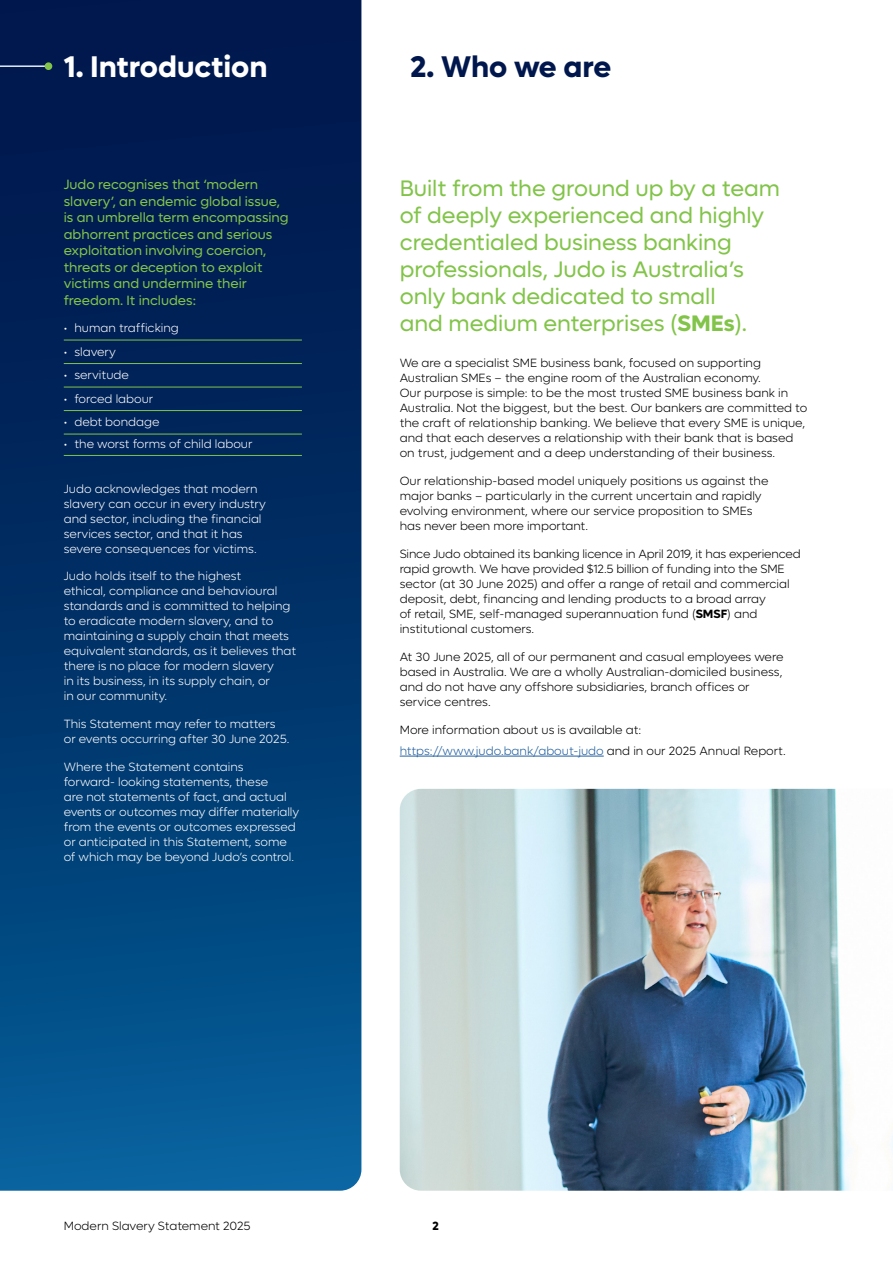
<style>
.page{position:relative;width:893px;height:1263px;background:#fff}
.page>*{position:absolute;margin:0;border:0;box-sizing:border-box;transform-origin:0 0}
.t1{font:700 30px "Lufga JB";color:#fff}
.t2{font:700 30px "Lufga JB";color:#00174d}
.t3{font:22.5px/27px "Lufga JB";color:#82c449}
.t4{font:13.5px/16.5px "Lufga JB";color:#82c449}
.t5{font:300 12px/15px "Lufga JB";color:#000}
.t6{font:300 12px/15px "Lufga JB";color:#fff}
.t7{font:700 12px "Lufga JB";color:#000}
.s1{font-weight:700}
.s2{color:#215e9e}
</style>
<div class="page">
<svg style="left:0;top:0;width:361px;height:1191px;background:#01346b"></svg>
<hr style="left:0;top:65px;width:48px;height:2px;background:#e1eef9">
<div style="left:45px;top:62px;width:7px;height:8px;background:#82c449;border-radius:50%"></div>
<hr style="left:64px;top:340px;width:238px;height:1px;background:#82c449">
<hr style="left:64px;top:363px;width:238px;height:1px;background:#82c449">
<hr style="left:64px;top:387px;width:238px;height:1px;background:#82c449">
<hr style="left:64px;top:410px;width:238px;height:1px;background:#82c449">
<hr style="left:64px;top:434px;width:238px;height:1px;background:#82c449">
<hr style="left:64px;top:455px;width:238px;height:1px;background:#82c449">
<hr style="left:400px;top:756px;width:204px;height:1px;background:#215e9e">
<img style="left:400px;top:789px;width:493px;height:402px">
<h1 class="t1" style="left:64px;top:48px;width:205px">1. Introduction</h1>
<h1 class="t2" style="left:410px;top:48px;width:202px">2. Who we are</h1>
<p class="t4" style="left:64px;top:176px;width:226px">Judo recognises that ‘modern slavery’, an endemic global issue, is an umbrella term encompassing abhorrent practices and serious exploitation involving coercion, threats or deception to exploit victims and undermine their freedom. It includes:</p>
<p class="t6" style="left:64px;top:321px;width:117px">• human trafficking</p>
<p class="t6" style="left:64px;top:344px;width:54px">• slavery</p>
<p class="t6" style="left:64px;top:368px;width:67px">• servitude</p>
<p class="t6" style="left:64px;top:391px;width:91px">• forced labour</p>
<p class="t6" style="left:64px;top:415px;width:97px">• debt bondage</p>
<p class="t6" style="left:64px;top:436px;width:190px">• the worst forms of child labour</p>
<p class="t6" style="left:64px;top:481px;width:204px">Judo acknowledges that modern slavery can occur in every industry and sector, including the financial services sector, and that it has severe consequences for victims.</p>
<p class="t6" style="left:64px;top:569px;width:234px">Judo holds itself to the highest<br>ethical, compliance and behavioural standards and is committed to helping to eradicate modern slavery, and to maintaining a supply chain that meets equivalent standards, as it believes that there is no place for modern slavery<br>in its business, in its supply chain, or<br>in our community.</p>
<p class="t6" style="left:64px;top:716px;width:227px">This Statement may refer to matters or events occurring after 30 June 2025.</p>
<p class="t6" style="left:64px;top:759px;width:237px">Where the Statement contains<br>forward- looking statements, these<br>are not statements of fact, and actual events or outcomes may differ materially from the events or outcomes expressed or anticipated in this Statement, some of which may be beyond Judo’s control.</p>
<h2 class="t3" style="left:400px;top:175px;width:382px">Built from the ground up by a team of deeply experienced and highly credentialed business banking professionals, Judo is Australia’s only bank dedicated to small<br>and medium enterprises (<span class="s1">SMEs</span>).</h2>
<p class="t5" style="left:400px;top:356px;width:409px">We are a specialist SME business bank, focused on supporting Australian SMEs – the engine room of the Australian economy.<br>Our purpose is simple: to be the most trusted SME business bank in Australia. Not the biggest, but the best. Our bankers are committed to the craft of relationship banking. We believe that every SME is unique, and that each deserves a relationship with their bank that is based on trust, judgement and a deep understanding of their business.</p>
<p class="t5" style="left:400px;top:474px;width:370px">Our relationship-based model uniquely positions us against the major banks – particularly in the current uncertain and rapidly evolving environment, where our service proposition to SMEs has never been more important.</p>
<p class="t5" style="left:400px;top:546px;width:403px">Since Judo obtained its banking licence in April 2019, it has experienced rapid growth. We have provided $12.5 billion of funding into the SME sector (at 30 June 2025) and offer a range of retail and commercial deposit, debt, financing and lending products to a broad array<br>of retail, SME, self-managed superannuation fund (<span class="s1">SMSF</span>) and institutional customers.</p>
<p class="t5" style="left:400px;top:649px;width:385px">At 30 June 2025, all of our permanent and casual employees were based in Australia. We are a wholly Australian-domiciled business, and do not have any offshore subsidiaries, branch offices or service centres.</p>
<p class="t5" style="left:400px;top:719px;width:388px;line-height:21.5px">More information about us is available at: <span class="s2">https://www.judo.bank/about-judo</span> and in our 2025 Annual Report.</p>
<p class="t5" style="left:64px;top:1218px;width:188px">Modern Slavery Statement 2025</p>
<p class="t7" style="left:433px;top:1218px;width:8px">2</p>
</div>
